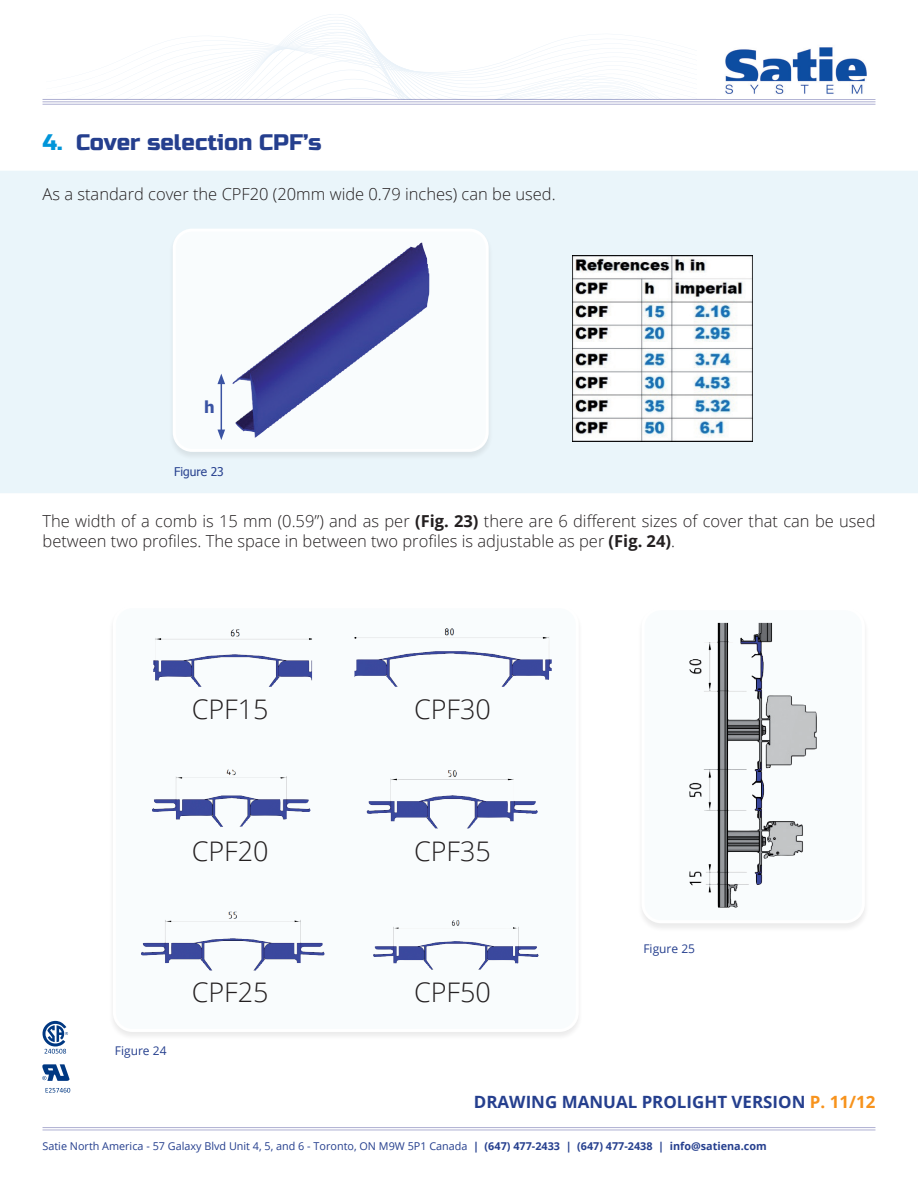
<style>
.page{position:relative;width:918px;height:1188px;background:#fff}
.page>*{position:absolute;margin:0;border:0;box-sizing:border-box;transform-origin:0 0}
.t1{font:300 27px "Open Sans";color:#231f20}
.t2{font:22.5px "Russo One";color:#253f8e}
.t3{font:700 16.95px "Open Sans";color:#253f8e}
.t4{font:300 16.5px/19.5px "Open Sans";color:#231f20}
.t5{font:700 16.5px "Tahoma";color:#3a53a3}
.t6{font:12px "Open Sans";color:#253f8e}
.t7{font:12px "Tahoma";color:#253f8e}
.t8{font:10.8px "Open Sans";color:#253f8e}
.s1{color:#0095d9}
.s2{font-weight:700}
.s3{color:#f7931d}
</style>
<div class="page">
<div style="left:0;top:171px;width:918px;height:322px;background:#eaf5fa"></div>
<hr style="left:43px;top:101px;width:832px;height:1px;background:#afb0d2">
<hr style="left:43px;top:99px;width:832px;height:1px;background:#afb0d2">
<hr style="left:43px;top:104px;width:832px;height:1px;background:#afb0d2">
<img style="left:725px;top:47px;width:142px;height:47px">
<svg style="left:42px;top:1064px;width:27px;height:17px"></svg>
<svg style="left:46px;top:1088px;width:24px;height:5px"></svg>
<svg style="left:43px;top:1021px;width:25px;height:33px"></svg>
<hr style="left:43px;top:1127px;width:832px;height:1px;background:#afb0d2">
<hr style="left:43px;top:1130px;width:832px;height:1px;background:#afb0d2">
<img style="left:573px;top:255px;width:179px;height:186px">
<div style="left:168px;top:228px;width:325px;height:232px;background:#e5eff4"></div>
<div style="left:174px;top:230px;width:313px;height:220px;background:#f9fcfd;border-radius:18px"></div>
<img style="left:232px;top:243px;width:188px;height:195px">
<div style="left:173px;top:229px;width:316px;height:223px;border:3px solid #fff;border-radius:18px"></div>
<div style="left:637px;top:607px;width:232px;height:325px;background:#f9f9f9"></div>
<div style="left:643px;top:609px;width:220px;height:313px;background:#f9fcfd;border-radius:18px"></div>
<img style="left:703px;top:623px;width:101px;height:285px">
<div style="left:642px;top:607px;width:223px;height:316px;border:3px solid #fff;border-radius:18px"></div>
<hr style="left:221px;top:382px;width:1px;height:50px;background:#3a53a3">
<svg style="left:217px;top:374px;width:8px;height:10px"></svg>
<svg style="left:217px;top:430px;width:8px;height:10px"></svg>
<div style="left:108px;top:605px;width:475px;height:436px;background:#231f20;opacity:.09"></div>
<div style="left:114px;top:607px;width:463px;height:423px;background:#f9fcfd;border-radius:18px"></div>
<div style="left:113px;top:605px;width:466px;height:427px;border:3px solid #fff;border-radius:18px"></div>
<img style="left:153px;top:629px;width:159px;height:58px">
<img style="left:354px;top:628px;width:198px;height:59px">
<img style="left:152px;top:770px;width:158px;height:57px">
<img style="left:366px;top:770px;width:172px;height:58px">
<img style="left:141px;top:912px;width:183px;height:59px">
<img style="left:373px;top:920px;width:166px;height:50px">
<svg style="left:67px;top:32px;width:630px;height:67px"></svg>
<p class="t2" style="left:43px;top:129px;width:281px"><span class="s1">4.</span> Cover selection CPF’s</p>
<p class="t4" style="left:43px;top:184px;width:515px">As a standard cover the CPF20 (20mm wide 0.79 inches) can be used.</p>
<p class="t5" style="left:204px;top:396px;width:12px">h</p>
<p class="t7" style="left:174px;top:463px;width:51px">Figure 23</p>
<p class="t4" style="left:43px;top:511px;width:834px">The width of a comb is 15 mm (0.59”) and as per <span class="s2">(Fig. 23)</span> there are 6 different sizes of cover that can be used between two profiles. The space in between two profiles is adjustable as per <span class="s2">(Fig. 24)</span>.</p>
<p class="t1" style="left:192px;top:690px;width:78px">CPF15</p>
<p class="t1" style="left:414px;top:690px;width:78px">CPF30</p>
<p class="t1" style="left:192px;top:832px;width:78px">CPF20</p>
<p class="t1" style="left:414px;top:832px;width:78px">CPF35</p>
<p class="t6" style="left:115px;top:1043px;width:53px">Figure 24</p>
<p class="t1" style="left:192px;top:974px;width:78px">CPF25</p>
<p class="t1" style="left:414px;top:974px;width:78px">CPF50</p>
<p class="t6" style="left:643px;top:940px;width:53px">Figure 25</p>
<p class="t3" style="left:474px;top:1090px;width:403px">DRAWING MANUAL PROLIGHT VERSION <span class="s3">P. 11/12</span></p>
<p class="t8" style="left:43px;top:1139px;width:726px">Satie North America - 57 Galaxy Blvd Unit 4, 5, and 6 - Toronto, ON M9W 5P1 Canada <span class="s2">| (647) 477-2433 | (647) 477-2438 | info@satiena.com</span></p>
</div>
